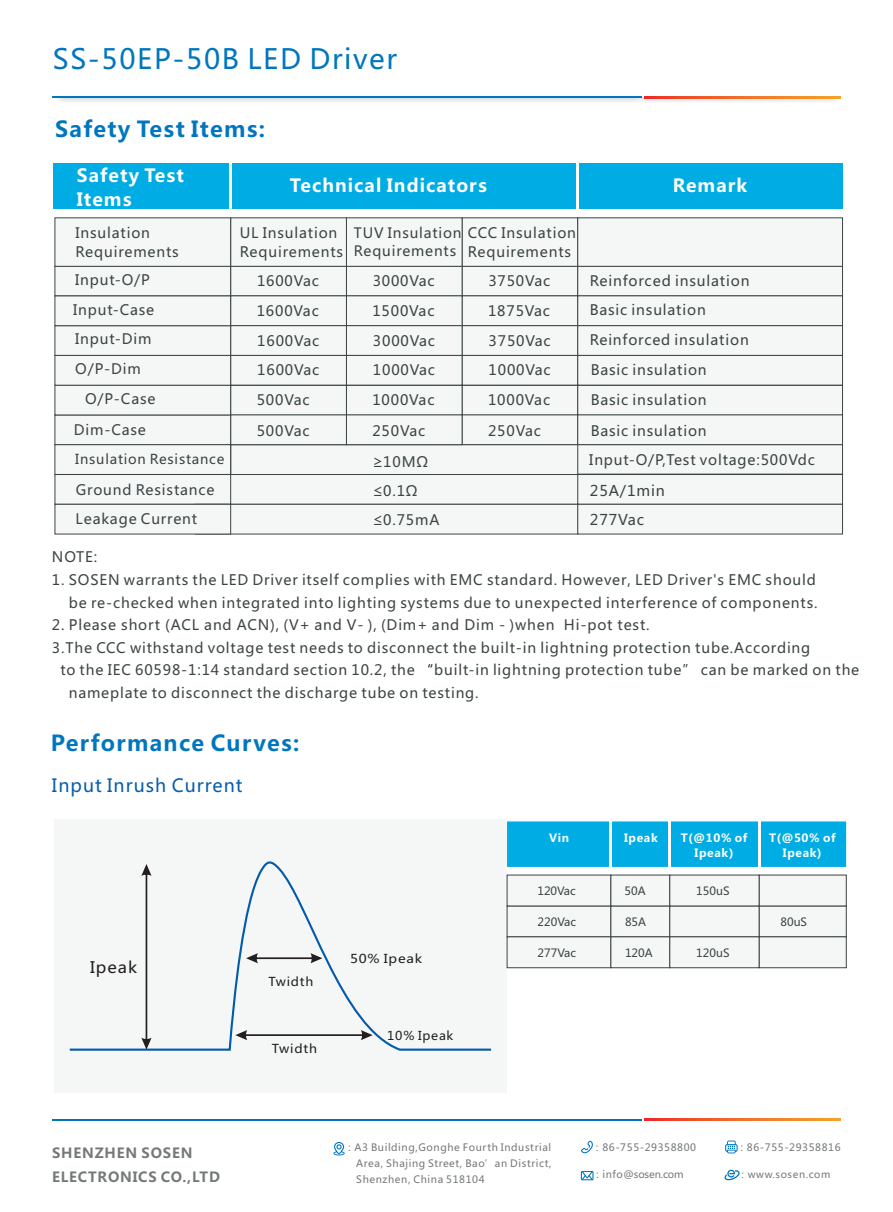
<style>
.page{position:relative;width:893px;height:1212px;background:#fff}
.page>*{position:absolute;margin:0;border:0;box-sizing:border-box;transform-origin:0 0}
.t1{font:27.6px "Microsoft Ya Hei";letter-spacing:.06em;color:#0076bf}
.t2{font:700 21.75px "Microsoft Ya Hei";letter-spacing:.06em;color:#0076bf}
.t3{font:700 18px/23.7px "Microsoft Ya Hei";letter-spacing:.06em;color:#fff}
.t4{font:18px "Microsoft Ya Hei";letter-spacing:.06em;color:#075dac}
.t5{font:15.6px "Microsoft Ya Hei";letter-spacing:.06em;color:#231f20;scale:1.06 1}
.t6{font:14.7px "Microsoft Ya Hei";letter-spacing:.06em;color:#3c4444}
.t7{font:14.25px/29.8px "Microsoft Ya Hei";letter-spacing:.06em;color:#3c4444}
.t8{font:14.1px "Microsoft Ya Hei";letter-spacing:.06em;color:#3c4444}
.t9{font:700 13.8px/24px "Microsoft Ya Hei";letter-spacing:.06em;color:#747879}
.t10{font:13.5px "Microsoft Ya Hei";letter-spacing:.06em;color:#3c4444}
.t11{font:12.15px "Microsoft Ya Hei";letter-spacing:.06em;color:#231f20;scale:1.12 1}
.t12{font:12.15px "Microsoft Ya Hei";letter-spacing:.06em;color:#231f20}
.t13{font:12.15px "Microsoft Ya Hei";letter-spacing:.06em;color:#231f20;scale:1.06 1}
.t14{font:12.15px "Microsoft Ya Hei";letter-spacing:.06em;color:#231f20;scale:1.07 1}
.t15{font:11.25px "Microsoft Ya Hei";color:#3c4444}
.t16{font:700 11.25px/14.9px "Microsoft Ya Hei";letter-spacing:.06em;color:#fff;text-align:center}
.t17{font:10.05px/15.9px "Microsoft Ya Hei";letter-spacing:.06em;color:#747879;text-align:justify}
.t18{font:10.05px "Microsoft Ya Hei";letter-spacing:-.015em;color:#747879}
.t19{font:9.9px "Microsoft Ya Hei";letter-spacing:.06em;color:#747879}
.s1{font-size:14.25px}
.s2{font-size:14.7px}
.s3{color:#231f20}
</style>
<div class="page">
<div style="left:507px;top:821px;width:340px;height:46px;background:#00ace4"></div>
<img style="left:58px;top:98px;width:782px;height:4px">
<hr style="left:53px;top:97px;width:589px;height:1px;background:#0076bf">
<svg style="left:644px;top:97px;width:196px;height:1px"></svg>
<svg style="left:333px;top:1142px;width:12px;height:13px"></svg>
<svg style="left:581px;top:1140px;width:12px;height:13px"></svg>
<svg style="left:725px;top:1140px;width:13px;height:13px"></svg>
<svg style="left:724px;top:1170px;width:16px;height:10px"></svg>
<svg style="left:581px;top:1171px;width:12px;height:9px"></svg>
<hr style="left:53px;top:1119px;width:589px;height:1px;background:#0076bf">
<svg style="left:644px;top:1119px;width:196px;height:1px"></svg>
<div style="left:54px;top:819px;width:453px;height:274px;background:#f5f7f7"></div>
<svg style="left:69px;top:861px;width:423px;height:190px"></svg>
<svg style="left:141px;top:864px;width:11px;height:185px"></svg>
<svg style="left:246px;top:953px;width:76px;height:10px"></svg>
<svg style="left:235px;top:1030px;width:138px;height:10px"></svg>
<div style="left:54px;top:163px;width:789px;height:46px;background:#00ace4"></div>
<hr style="left:230px;top:152px;width:2px;height:64px;background:#fff">
<hr style="left:577px;top:151px;width:2px;height:63px;background:#fff">
<hr style="left:610px;top:809px;width:2px;height:64px;background:#fff">
<hr style="left:758px;top:809px;width:2px;height:64px;background:#fff">
<hr style="left:669px;top:808px;width:2px;height:64px;background:#fff">
<svg style="left:506px;top:874px;width:341px;height:94px"></svg>
<svg style="left:54px;top:217px;width:789px;height:318px"></svg>
<h1 class="t1" style="left:53px;top:47px;width:346px">SS-50EP-50B LED Driver</h1>
<h2 class="t2" style="left:55px;top:119px;width:211px">Safety Test Items:</h2>
<p class="t3" style="left:77px;top:165px;width:109px">Safety Test<br>Items</p>
<p class="t3" style="left:290px;top:175px;width:198px">Technical Indicators</p>
<p class="t7" style="left:75px;top:224px;width:105px;line-height:18.8px">Insulation<br>Requirements</p>
<p class="t8" style="left:354px;top:226px;width:224px">TUV Insulation <span class="s1">CCC Insulation</span></p>
<p class="t7" style="left:240px;top:224px;width:105px;line-height:18.8px">UL Insulation<br>Requirements</p>
<p class="t8" style="left:354px;top:245px;width:104px">Requirements</p>
<p class="t7" style="left:468px;top:238px;width:105px">Requirements</p>
<p class="t7" style="left:75px;top:266px;width:76px">Input-O/P</p>
<p class="t7" style="left:73px;top:296px;width:83px">Input-Case</p>
<p class="t7" style="left:75px;top:325px;width:78px">Input-Dim</p>
<p class="t7" style="left:75px;top:355px;width:67px">O/P-Dim</p>
<p class="t7" style="left:85px;top:385px;width:72px">O/P-Case</p>
<p class="t7" style="left:74px;top:416px;width:74px">Dim-Case</p>
<p class="t7" style="left:257px;top:267px;width:64px">1600Vac<br>1600Vac<br>1600Vac<br>1600Vac<br>500Vac<br>500Vac</p>
<p class="t7" style="left:372px;top:267px;width:64px;text-align:justify">3000Vac 1500Vac 3000Vac 1000Vac 1000Vac 250Vac</p>
<p class="t7" style="left:488px;top:267px;width:64px;text-align:justify">3750Vac 1875Vac 3750Vac 1000Vac 1000Vac 250Vac</p>
<p class="t3" style="left:673px;top:175px;width:76px">Remark</p>
<p class="t7" style="left:590px;top:267px;width:161px">Reinforced insulation</p>
<p class="t7" style="left:590px;top:296px;width:118px">Basic insulation</p>
<p class="t7" style="left:590px;top:326px;width:161px">Reinforced insulation</p>
<p class="t7" style="left:591px;top:356px;width:118px">Basic insulation<br>Basic insulation</p>
<p class="t7" style="left:591px;top:417px;width:118px">Basic insulation</p>
<p class="t10" style="left:75px;top:453px;width:151px">Insulation Resistance</p>
<p class="t7" style="left:589px;top:446px;width:227px">Input-O/P,Test voltage:500Vdc</p>
<p class="t7" style="left:76px;top:476px;width:141px">Ground Resistance<br>Leakage Current</p>
<p class="t7" style="left:372px;top:448px;width:57px"><span class="s2">≥</span>10MΩ <span class="s2">≤</span>0.1Ω</p>
<p class="t6" style="left:590px;top:484px;width:77px">25A/1min</p>
<p class="t7" style="left:372px;top:506px;width:68px"><span class="s2">≤</span>0.75mA</p>
<p class="t6" style="left:590px;top:513px;width:56px">277Vac</p>
<p class="t7" style="left:52px;top:543px;width:47px">NOTE:</p>
<p class="t7" style="left:52px;top:570px;width:767px;line-height:22.5px;text-align:right">1. SOSEN warrants the LED Driver itself complies with EMC standard. However, LED Driver's EMC should be re-checked when integrated into lighting systems due to unexpected interference of components.</p>
<p class="t7" style="left:52px;top:611px;width:599px">2. Please short (ACL and ACN), (V+ and V- ), (Dim+ and Dim - )when Hi-pot test.</p>
<p class="t7" style="left:52px;top:634px;width:760px">3.The CCC withstand voltage test needs to disconnect the built-in lightning protection tube.According</p>
<p class="t7" style="left:60px;top:656px;width:800px">to the IEC 60598-1:14 standard section 10.2, the <span class="s3">“</span>built-in lightning protection tube” can be marked on the</p>
<p class="t7" style="left:69px;top:679px;width:411px">nameplate to disconnect the discharge tube on testing.</p>
<h2 class="t2" style="left:51px;top:734px;width:250px">Performance Curves:</h2>
<p class="t4" style="left:52px;top:777px;width:192px">Input Inrush Current</p>
<p class="t5" style="left:90px;top:960px;width:46px">Ipeak</p>
<p class="t13" style="left:268px;top:976px;width:44px">Twidth</p>
<p class="t14" style="left:272px;top:1043px;width:44px">Twidth</p>
<p class="t11" style="left:350px;top:953px;width:66px">50% Ipeak</p>
<p class="t12" style="left:387px;top:1030px;width:68px">10% Ipeak</p>
<p class="t16" style="left:549px;top:831px;width:22px">Vin</p>
<p class="t16" style="left:624px;top:832px;width:35px">Ipeak</p>
<p class="t16" style="left:769px;top:832px;width:68px">T(@50% of<br>Ipeak)</p>
<p class="t16" style="left:681px;top:832px;width:68px">T(@10% of<br>Ipeak)</p>
<p class="t15" style="left:537px;top:886px;width:40px">120Vac</p>
<p class="t15" style="left:538px;top:916px;width:40px">220Vac</p>
<p class="t15" style="left:538px;top:947px;width:40px">277Vac</p>
<p class="t15" style="left:625px;top:885px;width:23px">50A</p>
<p class="t15" style="left:625px;top:916px;width:23px">85A</p>
<p class="t15" style="left:625px;top:947px;width:29px">120A</p>
<p class="t15" style="left:696px;top:886px;width:35px">150uS</p>
<p class="t15" style="left:696px;top:947px;width:35px">120uS</p>
<p class="t15" style="left:780px;top:916px;width:28px">80uS</p>
<p class="t9" style="left:52px;top:1142px;width:169px">SHENZHEN SOSEN<br>ELECTRONICS CO.,LTD</p>
<p class="t17" style="left:356px;top:1140px;width:197px;text-indent:-12px">：A3 Building,Gonghe Fourth Industrial Area, Shajing Street, Bao’an District, Shenzhen, China 518104</p>
<p class="t17" style="left:592px;top:1140px;width:105px">：86-755-29358800</p>
<p class="t17" style="left:737px;top:1140px;width:105px">：86-755-29358816</p>
<p class="t18" style="left:592px;top:1170px;width:93px">：info@sosen.com</p>
<p class="t19" style="left:738px;top:1170px;width:94px">：www.sosen.com</p>
</div>
